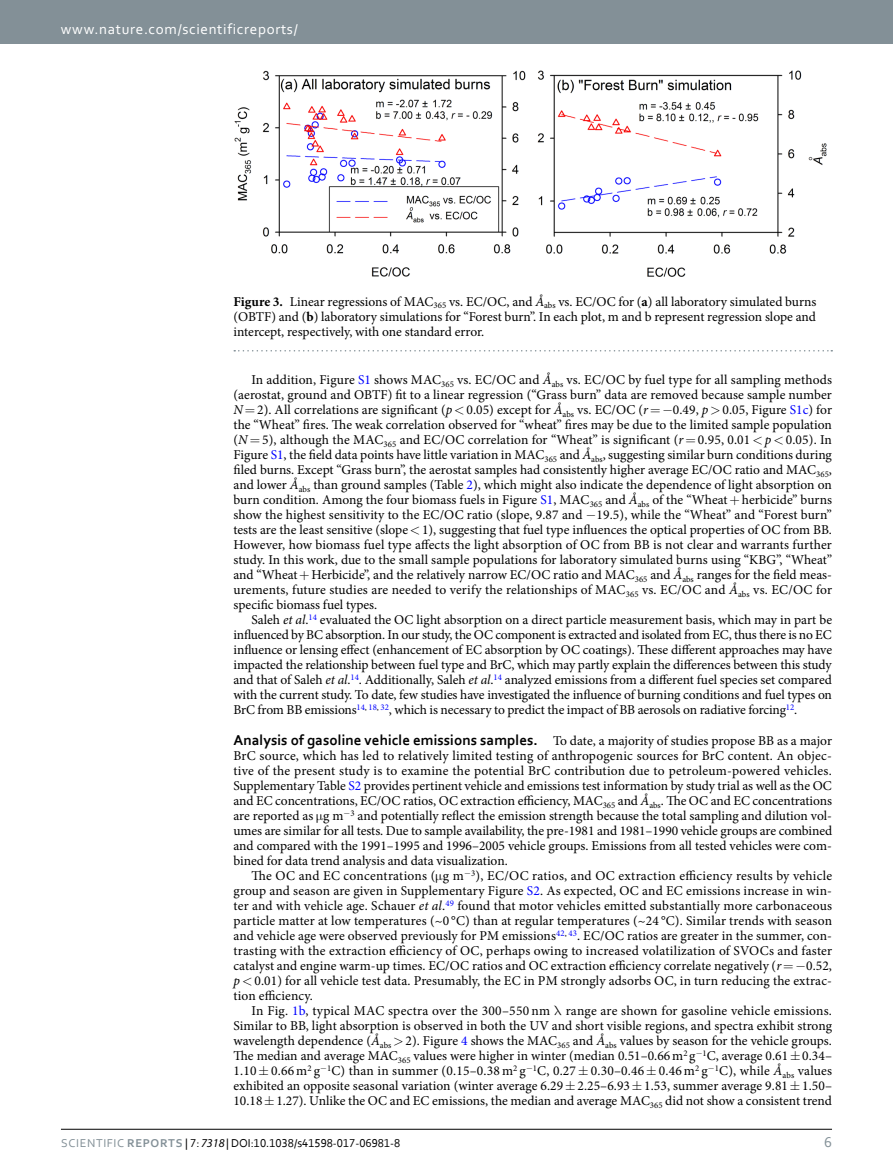
<style>
.page{position:relative;width:893px;height:1174px;background:#fff}
.page>*{position:absolute;margin:0;border:0;box-sizing:border-box;transform-origin:0 0}
.t1{font:700 15px "Corbel";letter-spacing:.005em;color:#000}
.t2{font:15px "Corbel 2";letter-spacing:.045em;color:#fff}
.t3{font:15px "Corbel 2";color:#839097}
.t4{font:13.5px/15px "Minion Pro";color:#000;text-align:justify}
.t5{font:12px "Corbel";color:#000}
.s1{font-weight:700}
.s2{font-style:italic}
.s3{color:#00f}
.s4{font-family:"Minion Pro";font-weight:400;font-size:13.5px}
.s5{font-family:"Corbel 2";color:#839097}
.s6{font-family:"Corbel Bold 2";color:#839097}
.s7{font-family:"Myriad Pro";font-style:italic}
</style>
<div class="page">
<div style="left:0;top:0;width:893px;height:43px;background:#839097"></div>
<hr style="left:61px;top:1129px;width:771px;height:1px;background:#000">
<img style="left:234px;top:70px;width:593px;height:207px">
<svg style="left:234px;top:350px;width:598px;height:1px"></svg>
<p class="t2" style="left:61px;top:19px;width:238px">www.nature.com/scientificreports/</p>
<p class="t4" style="left:233px;top:294px;width:584px"><span class="s1">Figure 3.</span> Linear regressions of MAC<sub>365</sub> vs. EC/OC, and <span class="s2">Å</span><sub>abs</sub> vs. EC/OC for (<span class="s1">a</span>) all laboratory simulated burns (OBTF) and (<span class="s1">b</span>) laboratory simulations for “Forest burn”. In each plot, m and b represent regression slope and intercept, respectively, with one standard error.</p>
<p class="t4" style="left:233px;top:372px;width:600px;text-indent:18px">In addition, Figure <span class="s3">S1</span> shows MAC<sub>365</sub> vs. EC/OC and <span class="s2">Å</span><sub>abs</sub> vs. EC/OC by fuel type for all sampling methods (aerostat, ground and OBTF) fit to a linear regression (“Grass burn” data are removed because sample number <span class="s2">N</span> 2). All correlations are significant (<span class="s2">p</span> 0.05) except for <span class="s2">Å</span><sub>abs</sub> vs. EC/OC (<span class="s2">r</span> −0.49, <span class="s2">p</span> 0.05, Figure <span class="s3">S1c</span>) for the “Wheat” fires. The weak correlation observed for “wheat” fires may be due to the limited sample population (<span class="s2">N</span> 5), although the MAC<sub>365</sub> and EC/OC correlation for “Wheat” is significant (<span class="s2">r</span> 0.95, 0.01 <span class="s2">p</span> 0.05). In Figure <span class="s3">S1</span>, the field data points have little variation in MAC<sub>365</sub> and <span class="s2">Å</span><sub>abs</sub>, suggesting similar burn conditions during filed burns. Except “Grass burn”, the aerostat samples had consistently higher average EC/OC ratio and MAC<sub>365</sub>, and lower <span class="s2">Å</span><sub>abs</sub> than ground samples (Table <span class="s3">2</span>), which might also indicate the dependence of light absorption on burn condition. Among the four biomass fuels in Figure <span class="s3">S1</span>, MAC<sub>365</sub> and <span class="s2">Å</span><sub>abs</sub> of the “Wheat herbicide” burns show the highest sensitivity to the EC/OC ratio (slope, 9.87 and −19.5), while the “Wheat” and “Forest burn” tests are the least sensitive (slope 1), suggesting that fuel type influences the optical properties of OC from BB.<br>However, how biomass fuel type affects the light absorption of OC from BB is not clear and warrants further study. In this work, due to the small sample populations for laboratory simulated burns using “KBG”, “Wheat” and “Wheat Herbicide”, and the relatively narrow EC/OC ratio and MAC<sub>365</sub> and <span class="s2">Å</span><sub>abs</sub> ranges for the field meas&shy;urements, future studies are needed to verify the relationships of MAC<sub>365</sub> vs. EC/OC and <span class="s2">Å</span><sub>abs</sub> vs. EC/OC for specific biomass fuel types.</p>
<p class="t4" style="left:233px;top:612px;width:600px;text-indent:18px">Saleh <span class="s2">et al</span>.<sup>14</sup> evaluated the OC light absorption on a direct particle measurement basis, which may in part be influenced by BC absorption. In our study, the OC component is extracted and isolated from EC, thus there is no EC influence or lensing effect (enhancement of EC absorption by OC coatings). These different approaches may have impacted the relationship between fuel type and BrC, which may partly explain the differences between this study and that of Saleh <span class="s2">et al</span>.<sup>14</sup>. Additionally, Saleh <span class="s2">et al</span>.<sup>14</sup> analyzed emissions from a different fuel species set compared with the current study. To date, few studies have investigated the influence of burning conditions and fuel types on BrC from BB emissions<sup>14</sup><sup>,</sup> <sup>18</sup><sup>,</sup> <sup>32</sup>, which is necessary to predict the impact of BB aerosols on radiative forcing<sup>12</sup>.</p>
<p class="t1" style="left:233px;top:731px;width:600px">Analysis of gasoline vehicle emissions samples. <span class="s4">To date, a majority of studies propose BB as a major</span></p>
<p class="t4" style="left:233px;top:748px;width:600px">BrC source, which has led to relatively limited testing of anthropogenic sources for BrC content. An objec&shy;tive of the present study is to examine the potential BrC contribution due to petroleum-powered vehicles.<br>Supplementary Table <span class="s3">S2</span> provides pertinent vehicle and emissions test information by study trial as well as the OC and EC concentrations, EC/OC ratios, OC extraction efficiency, MAC<sub>365</sub> and <span class="s2">Å</span><sub>abs</sub>. The OC and EC concentrations are reported as g m−<sup>3</sup> and potentially reflect the emission strength because the total sampling and dilution vol&shy;umes are similar for all tests. Due to sample availability, the pre-1981 and 1981–1990 vehicle groups are combined and compared with the 1991–1995 and 1996–2005 vehicle groups. Emissions from all tested vehicles were com&shy;bined for data trend analysis and data visualization.</p>
<p class="t4" style="left:233px;top:868px;width:600px;text-indent:18px">The OC and EC concentrations ( g m−<sup>3</sup>), EC/OC ratios, and OC extraction efficiency results by vehicle group and season are given in Supplementary Figure <span class="s3">S2</span>. As expected, OC and EC emissions increase in win&shy;ter and with vehicle age. Schauer <span class="s2">et al</span>.<sup>49</sup> found that motor vehicles emitted substantially more carbonaceous particle matter at low temperatures (~0 °C) than at regular temperatures (~24 °C). Similar trends with season and vehicle age were observed previously for PM emissions<sup>42</sup><sup>,</sup> <sup>43</sup>. EC/OC ratios are greater in the summer, con&shy;trasting with the extraction efficiency of OC, perhaps owing to increased volatilization of SVOCs and faster catalyst and engine warm-up times. EC/OC ratios and OC extraction efficiency correlate negatively (<span class="s2">r</span> −0.52, <span class="s2">p</span> 0.01) for all vehicle test data. Presumably, the EC in PM strongly adsorbs OC, in turn reducing the extrac&shy;tion efficiency.</p>
<p class="t4" style="left:233px;top:1003px;width:600px;text-indent:18px">In Fig. <span class="s3">1b</span>, typical MAC spectra over the 300–550 nm range are shown for gasoline vehicle emissions.<br>Similar to BB, light absorption is observed in both the UV and short visible regions, and spectra exhibit strong wavelength dependence (<span class="s2">Å</span><sub>abs</sub> 2). Figure <span class="s3">4</span> shows the MAC<sub>365</sub> and <span class="s2">Å</span><sub>abs</sub> values by season for the vehicle groups.<br>The median and average MAC<sub>365</sub> values were higher in winter (median 0.51–0.66m<sup>2</sup> g−<sup>1</sup>C, average 0.61 0.34– 1.10 0.66 m<sup>2</sup> g−<sup>1</sup>C) than in summer (0.15–0.38 m<sup>2</sup> g−<sup>1</sup>C, 0.27 0.30–0.46 0.46 m<sup>2</sup> g−<sup>1</sup>C), while <span class="s2">Å</span><sub>abs</sub> values exhibited an opposite seasonal variation (winter average 6.29 2.25–6.93 1.53, summer average 9.81 1.50– 10.18 1.27). Unlike the OC and EC emissions, the median and average MAC<sub>365</sub> did not show a consistent trend</p>
<p class="t5" style="left:61px;top:1135px;width:341px"><span class="s5">Scientific</span> <span class="s6">REPORTS</span> | 7: <span class="s7">7318</span> | DOI:10.1038/s41598-017-06981-8</p>
<p class="t3" style="left:824px;top:1132px;width:9px">6</p>
</div>
